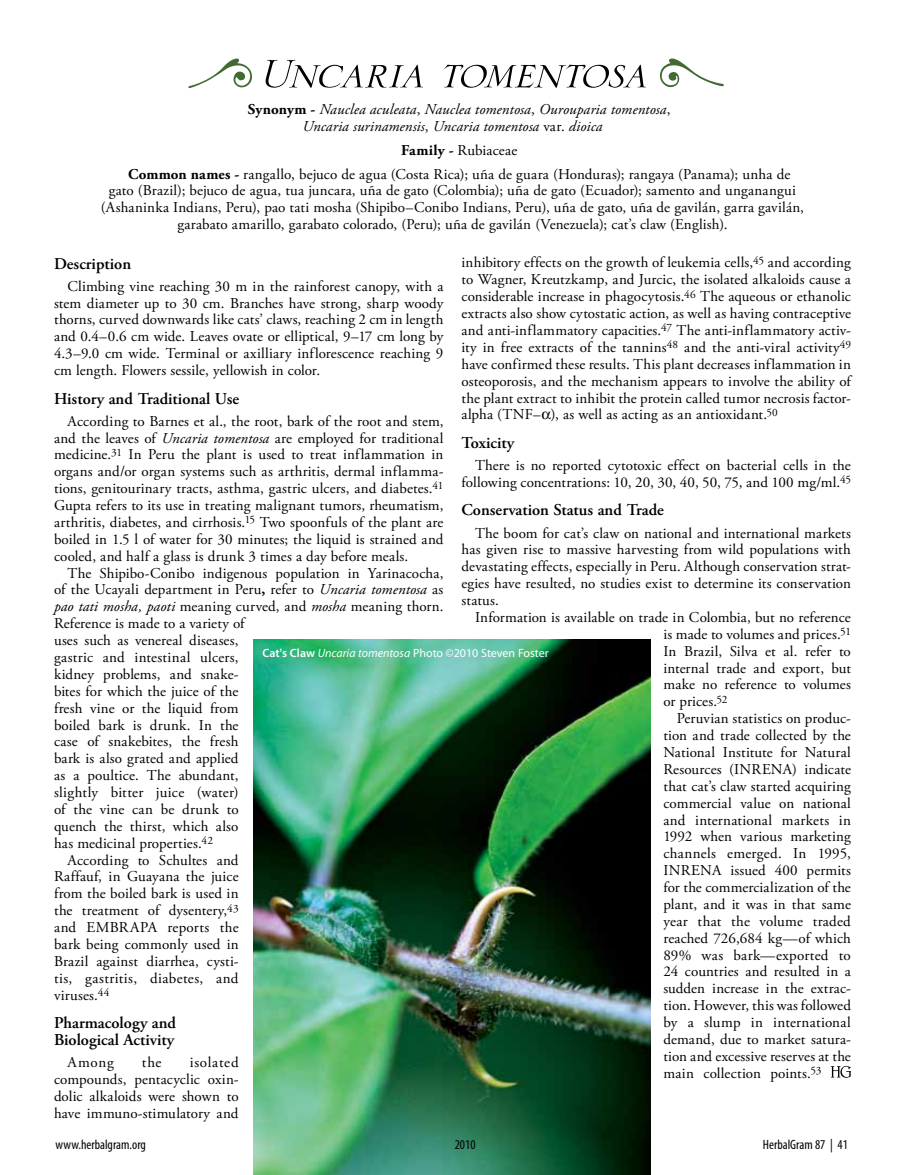
<style>
.page{position:relative;width:905px;height:1175px;background:#fff}
.page>*{position:absolute;margin:0;border:0;box-sizing:border-box;transform-origin:0 0}
.t1{font:italic 52.5px "Serlio LH";color:#000}
.t2{font:600 16.5px/17px "Adobe Garamond Pro";color:#000}
.t3{font:15px/16.8px "Adobe Garamond Pro";letter-spacing:.01em;color:#000;text-align:justify}
.t4{font:italic 15px/16.8px "Adobe Garamond Pro";letter-spacing:.01em;color:#000}
.t5{font:15px "Adobe Garamond Pro";letter-spacing:.03em;color:#000}
.t6{font:condensed 13.5px "Myriad Pro";color:#000}
.t7{font:12px "Myriad Pro";color:#fff}
.s1{font-weight:700;font-style:normal}
.s2{font-style:normal}
.s3{font-weight:700}
.s4{font-style:italic}
.s5{font-weight:600}
</style>
<div class="page">
<svg style="left:830px;top:1065px;width:21px;height:12px"></svg>
<img style="left:253px;top:639px;width:397px;height:535px">
<svg style="left:188px;top:59px;width:64px;height:29px"></svg>
<svg style="left:660px;top:58px;width:63px;height:29px"></svg>
<h1 class="t1" style="left:258px;top:48px;width:403px">Uncariatomentosa</h1>
<p class="t4" style="left:302px;top:102px;width:369px;text-indent:-54px"><span class="s1">Synonym -</span> Nauclea aculeata<span class="s2">,</span> Nauclea tomentosa<span class="s2">,</span> Ourouparia tomentosa<span class="s2">,<br></span>Uncaria surinamensis<span class="s2">,</span> Uncaria tomentosa <span class="s2">var.</span> dioica</p>
<p class="t3" style="left:128px;top:139px;width:663px;line-height:23.7px;text-align:center"><span class="s3">Family -</span> Rubiaceae<br><span class="s3">Common names -</span> rangallo, bejuco de agua (Costa Rica); uña de guara (Honduras); rangaya (Panama); unha de</p>
<p class="t3" style="left:101px;top:183px;width:704px;text-align:center">gato (Brazil); bejuco de agua, tua juncara, uña de gato (Colombia); uña de gato (Ecuador); samento and unganangui (Ashaninka Indians, Peru), pao tati mosha (Shipibo–Conibo Indians, Peru), uña de gato, uña de gavilán, garra gavilán, garabato amarillo, garabato colorado, (Peru); uña de gavilán (Venezuela); cat’s claw (English).</p>
<p class="t3" style="left:461px;top:255px;width:391px">inhibitory effects on the growth of leukemia cells,<sup>45</sup> and according to Wagner, Kreutzkamp, and Jurcic, the isolated alkaloids cause a considerable increase in phagocytosis.<sup>46</sup> The aqueous or ethanolic extracts also show cytostatic action, as well as having contraceptive and anti-inflammatory capacities.<sup>47</sup> The anti-inflammatory activ&shy;ity in free extracts of the tannins<sup>48</sup> and the anti-viral activity<sup>49 </sup>have confirmed these results. This plant decreases inflammation in osteoporosis, and the mechanism appears to involve the ability of the plant extract to inhibit the protein called tumor necrosis factor&shy;alpha (TNF– ), as well as acting as an antioxidant.<sup>50</sup></p>
<p class="t2" style="left:461px;top:434px;width:54px">Toxicity</p>
<p class="t3" style="left:461px;top:457px;width:391px;text-align:right">There is no reported cytotoxic effect on bacterial cells in the following concentrations: 10, 20, 30, 40, 50, 75, and 100 mg/ml.<sup>45</sup></p>
<p class="t2" style="left:461px;top:502px;width:204px">Conservation Status and Trade</p>
<p class="t3" style="left:461px;top:525px;width:391px;text-indent:14px">The boom for cat’s claw on national and international markets has given rise to massive harvesting from wild populations with devastating effects, especially in Peru. Although conservation strat&shy;egies have resulted, no studies exist to determine its conservation status.</p>
<p class="t3" style="left:663px;top:609px;width:189px;text-indent:-188px">Information is available on trade in Colombia, but no reference is made to volumes and prices.<sup>51<br></sup>In Brazil, Silva et al. refer to internal trade and export, but make no reference to volumes or prices.<sup>52</sup></p>
<p class="t3" style="left:663px;top:710px;width:189px;text-indent:14px">Peruvian statistics on produc&shy;tion and trade collected by the National Institute for Natural Resources (INRENA) indicate that cat’s claw started acquiring commercial value on national and international markets in 1992 when various marketing channels emerged. In 1995, INRENA issued 400 permits for the commercialization of the plant, and it was in that same year that the volume traded reached 726,684 kg—of which 89% was bark—exported to 24 countries and resulted in a sudden increase in the extrac&shy;tion. However, this was followed by a slump in international demand, due to market satura&shy;tion and excessive reserves at the main collection points.<sup>53</sup></p>
<p class="t2" style="left:54px;top:255px;width:79px">Description</p>
<p class="t3" style="left:54px;top:278px;width:391px;text-indent:14px">Climbing vine reaching 30 m in the rainforest canopy, with a stem diameter up to 30 cm. Branches have strong, sharp woody thorns, curved downwards like cats’ claws, reaching 2 cm in length and 0.4–0.6 cm wide. Leaves ovate or elliptical, 9–17 cm long by 4.3–9.0 cm wide. Terminal or axilliary inflorescence reaching 9 cm length. Flowers sessile, yellowish in color.</p>
<p class="t2" style="left:54px;top:390px;width:187px">History and Traditional Use</p>
<p class="t3" style="left:54px;top:413px;width:391px;text-indent:14px">According to Barnes et al., the root, bark of the root and stem, and the leaves of <span class="s4">Uncaria tomentosa</span> are employed for traditional medicine.<sup>31</sup> In Peru the plant is used to treat inflammation in organs and/or organ systems such as arthritis, dermal inflamma&shy;tions, genitourinary tracts, asthma, gastric ulcers, and diabetes.<sup>41<br></sup>Gupta refers to its use in treating malignant tumors, rheumatism, arthritis, diabetes, and cirrhosis.<sup>15</sup> Two spoonfuls of the plant are boiled in 1.5 l of water for 30 minutes; the liquid is strained and cooled, and half a glass is drunk 3 times a day before meals.</p>
<p class="t3" style="left:68px;top:565px;width:377px">The Shipibo-Conibo indigenous population in Yarinacocha,</p>
<p class="t3" style="left:54px;top:582px;width:391px">of the Ucayali department in Peru<span class="s3">,</span> refer to <span class="s4">Uncaria tomentosa</span> as</p>
<p class="t3" style="left:54px;top:598px;width:391px"><span class="s4">pao tati mosha, paoti</span> meaning curved, and <span class="s4">mosha</span> meaning thorn.</p>
<p class="t3" style="left:54px;top:615px;width:192px">Reference is made to a variety of</p>
<p class="t3" style="left:54px;top:632px;width:186px">uses such as venereal diseases,</p>
<p class="t3" style="left:54px;top:649px;width:186px">gastric and intestinal ulcers,</p>
<p class="t3" style="left:54px;top:666px;width:186px">kidney problems, and snake-</p>
<p class="t3" style="left:54px;top:683px;width:186px">bites for which the juice of the</p>
<p class="t3" style="left:54px;top:700px;width:186px">fresh vine or the liquid from</p>
<p class="t3" style="left:54px;top:717px;width:186px">boiled bark is drunk. In the</p>
<p class="t3" style="left:54px;top:733px;width:186px">case of snakebites, the fresh</p>
<p class="t3" style="left:54px;top:750px;width:186px">bark is also grated and applied</p>
<p class="t3" style="left:54px;top:767px;width:186px">as a poultice. The abundant,</p>
<p class="t3" style="left:54px;top:784px;width:186px">slightly bitter juice (water)</p>
<p class="t3" style="left:54px;top:801px;width:186px">of the vine can be drunk to</p>
<p class="t3" style="left:54px;top:818px;width:186px">quench the thirst, which also</p>
<p class="t3" style="left:54px;top:835px;width:160px">has medicinal properties.<sup>42</sup></p>
<p class="t3" style="left:68px;top:852px;width:172px">According to Schultes and</p>
<p class="t3" style="left:54px;top:868px;width:186px">Raffauf, in Guayana the juice</p>
<p class="t3" style="left:54px;top:885px;width:186px">from the boiled bark is used in</p>
<p class="t3" style="left:54px;top:902px;width:186px">the treatment of dysentery,<sup>43</sup></p>
<p class="t3" style="left:54px;top:919px;width:186px">and EMBRAPA reports the</p>
<p class="t3" style="left:54px;top:936px;width:186px">bark being commonly used in</p>
<p class="t3" style="left:54px;top:953px;width:186px">Brazil against diarrhea, cysti-</p>
<p class="t5" style="left:54px;top:969px;width:186px">tis, gastritis, diabetes, and</p>
<p class="t3" style="left:54px;top:987px;width:57px">viruses.<sup>44</sup></p>
<p class="t2" style="left:54px;top:1014px;width:124px">Pharmacology and<br>Biological Activity</p>
<p class="t3" style="left:68px;top:1054px;width:48px">Among</p>
<p class="t3" style="left:142px;top:1054px;width:21px">the</p>
<p class="t7" style="left:262px;top:646px;width:287px"><span class="s5">Cat's Claw</span> <span class="s4">Uncaria tomentosa</span> Photo ©2010 Steven Foster</p>
<p class="t3" style="left:54px;top:1054px;width:186px;text-indent:136px">isolated compounds, pentacyclic oxin&shy;dolic alkaloids were shown to have immuno-stimulatory and</p>
<p class="t6" style="left:56px;top:1136px;width:92px">www.herbalgram.org</p>
<p class="t6" style="left:455px;top:1136px;width:22px">2010</p>
<p class="t6" style="left:763px;top:1136px;width:86px">HerbalGram 87 | 41</p>
</div>
